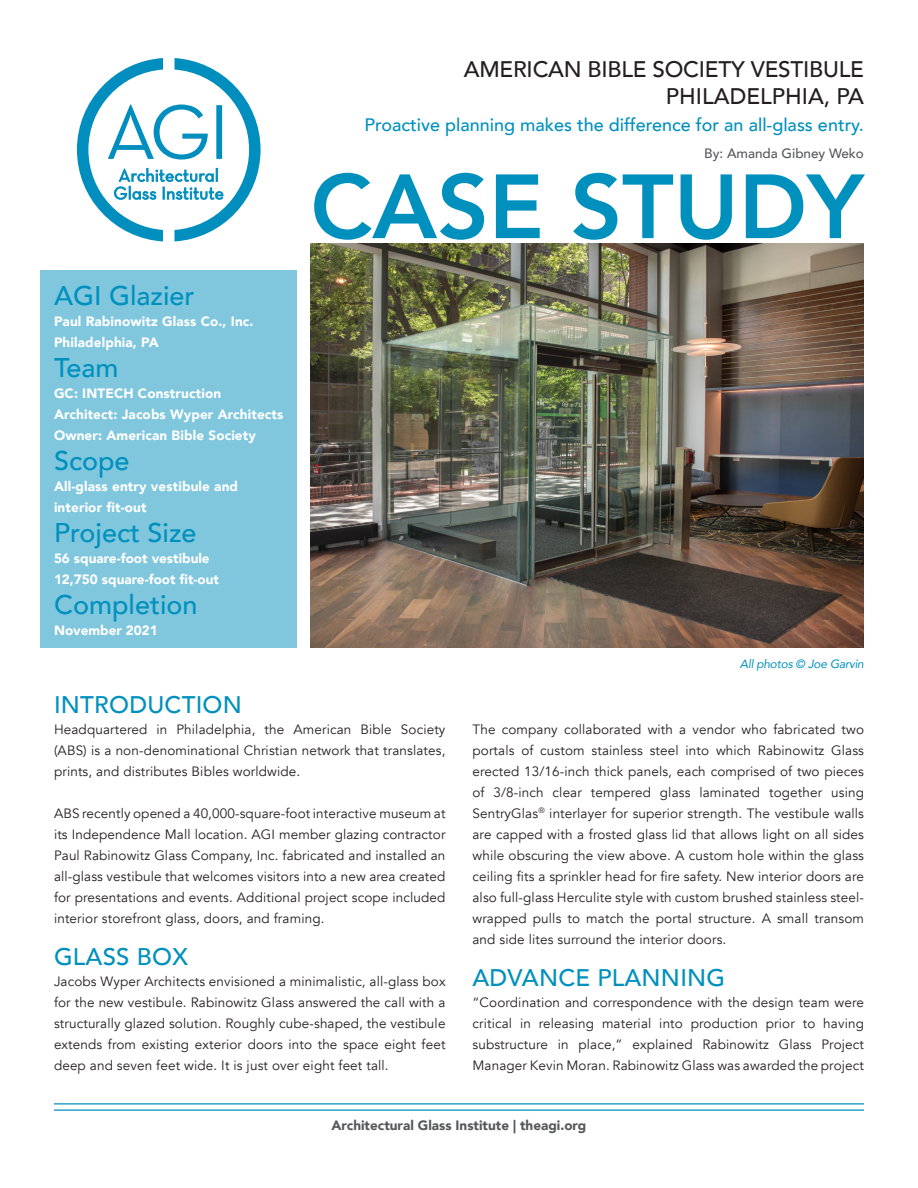
<style>
.page{position:relative;width:918px;height:1188px;background:#fff}
.page>*{position:absolute;margin:0;border:0;box-sizing:border-box;transform-origin:0 0}
.t1{font:800 90px "Avenir";color:#0090be}
.t2{font:500 27px "Avenir";color:#0090be}
.t3{font:500 24px "Avenir";letter-spacing:.01em;color:#0090be}
.t4{font:500 22.5px "Avenir";letter-spacing:-.01em;color:#231f20}
.t5{font:500 18px "Avenir";color:#0090be}
.t6{font:13.5px/21px "Avenir";letter-spacing:.01em;color:#231f20;text-align:justify}
.t7{font:900 13.5px/21px "Avenir";letter-spacing:.01em;color:#fff}
.t8{font:900 13.5px "Avenir";color:#57585a}
.t9{font:500 13.5px "Avenir";color:#57585a}
.t10{font:italic 12px "Avenir";letter-spacing:-.02em;color:#0090be}
</style>
<div class="page">
<div style="left:40px;top:270px;width:257px;height:378px;background:#80c7de"></div>
<hr style="left:54px;top:1103px;width:810px;height:2px;background:#0090be">
<hr style="left:54px;top:1109px;width:810px;height:2px;background:#0090be">
<img style="left:310px;top:243px;width:554px;height:405px">
<svg style="left:77px;top:58px;width:184px;height:184px"></svg>
<p class="t4" style="left:464px;top:49px;width:402px">AMERICAN BIBLE SOCIETY VESTIBULE</p>
<p class="t4" style="left:666px;top:76px;width:200px">PHILADELPHIA, PA</p>
<p class="t5" style="left:365px;top:109px;width:501px">Proactive planning makes the difference for an all-glass entry.</p>
<p class="t9" style="left:704px;top:141px;width:161px">By: Amanda Gibney Weko</p>
<p class="t2" style="left:54px;top:272px;width:142px">AGI Glazier</p>
<p class="t7" style="left:54px;top:310px;width:201px">Paul Rabinowitz Glass Co., Inc.<br>Philadelphia, PA</p>
<p class="t2" style="left:54px;top:344px;width:66px">Team</p>
<p class="t7" style="left:54px;top:382px;width:169px">GC: INTECH Construction</p>
<p class="t7" style="left:54px;top:403px;width:231px">Architect: Jacobs Wyper Architects</p>
<p class="t7" style="left:54px;top:424px;width:204px">Owner: American Bible Society</p>
<p class="t2" style="left:54px;top:437px;width:77px">Scope</p>
<p class="t7" style="left:54px;top:475px;width:186px">All-glass entry vestibule and interior fit-out</p>
<p class="t2" style="left:54px;top:509px;width:144px">Project Size</p>
<p class="t7" style="left:54px;top:547px;width:157px">56 square-foot vestibule</p>
<p class="t7" style="left:54px;top:568px;width:167px">12,750 square-foot fit-out</p>
<p class="t2" style="left:54px;top:581px;width:145px">Completion</p>
<p class="t7" style="left:54px;top:619px;width:105px">November 2021</p>
<p class="t1" style="left:310px;top:137px;width:555px">CASE STUDY</p>
<p class="t10" style="left:740px;top:656px;width:126px">All photos © Joe Garvin</p>
<p class="t3" style="left:54px;top:683px;width:189px">INTRODUCTION</p>
<p class="t6" style="left:54px;top:719px;width:393px">Headquartered in Philadelphia, the American Bible Society (ABS) is a non-denominational Christian network that translates, prints, and distributes Bibles worldwide.</p>
<p class="t6" style="left:54px;top:803px;width:393px">ABS recently opened a 40,000-square-foot interactive museum at its Independence Mall location. AGI member glazing contractor Paul Rabinowitz Glass Company, Inc. fabricated and installed an all-glass vestibule that welcomes visitors into a new area created for presentations and events. Additional project scope included interior storefront glass, doors, and framing.</p>
<p class="t3" style="left:54px;top:935px;width:135px">GLASS BOX</p>
<p class="t6" style="left:54px;top:971px;width:393px">Jacobs Wyper Architects envisioned a minimalistic, all-glass box for the new vestibule. Rabinowitz Glass answered the call with a structurally glazed solution. Roughly cube-shaped, the vestibule extends from existing exterior doors into the space eight feet deep and seven feet wide. It is just over eight feet tall.</p>
<p class="t6" style="left:472px;top:719px;width:393px">The company collaborated with a vendor who fabricated two portals of custom stainless steel into which Rabinowitz Glass erected 13/16-inch thick panels, each comprised of two pieces of 3/8-inch clear tempered glass laminated together using SentryGlas<sup>®</sup> interlayer for superior strength. The vestibule walls are capped with a frosted glass lid that allows light on all sides while obscuring the view above. A custom hole within the glass ceiling fits a sprinkler head for fire safety. New interior doors are also full-glass Herculite style with custom brushed stainless steel&shy;wrapped pulls to match the portal structure. A small transom and side lites surround the interior doors.</p>
<p class="t3" style="left:472px;top:956px;width:254px">ADVANCE PLANNING</p>
<p class="t6" style="left:472px;top:992px;width:393px">“Coordination and correspondence with the design team were critical in releasing material into production prior to having substructure in place,” explained Rabinowitz Glass Project Manager Kevin Moran. Rabinowitz Glass was awarded the project</p>
<p class="t8" style="left:332px;top:1114px;width:256px">Architectural Glass Institute | theagi.org</p>
</div>
